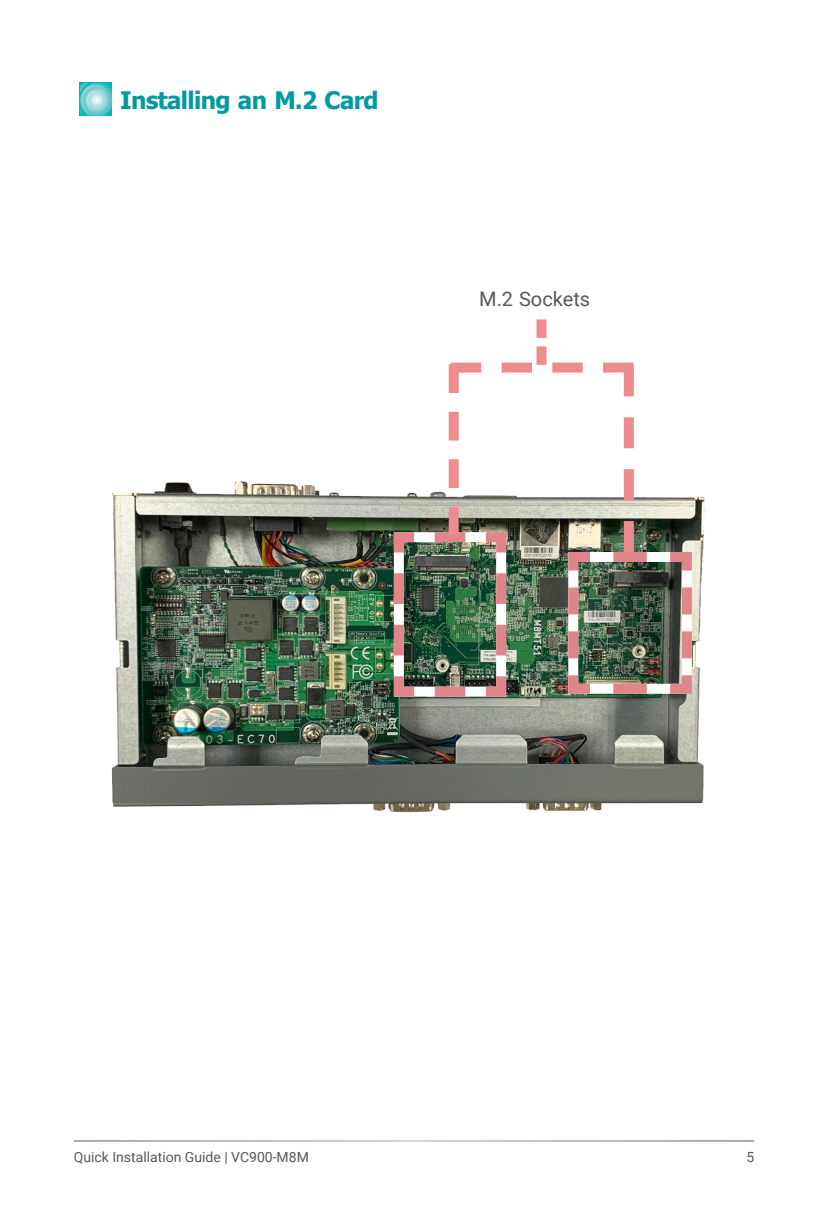
<style>
.page{position:relative;width:828px;height:1225px;background:#fff}
.page>*{position:absolute;margin:0;border:0;box-sizing:border-box;transform-origin:0 0}
.Subheading_1{font:700 24px "Tahoma";letter-spacing:-.025em;color:#009b9e}
.Body_Text{font:20px "Roboto";color:#57585a}
.t1{font:14px "Roboto";color:#57585a}
</style>
<div class="page">
<svg style="left:80px;top:83px;width:32px;height:32px"></svg>
<img style="left:111px;top:481px;width:594px;height:332px">
<img style="left:389px;top:319px;width:308px;height:382px">
<hr style="left:74px;top:1140px;width:680px;height:1px;background:#57585a">
<p class="Subheading_1" style="left:120px;top:83px;width:260px">Installing an M.2 Card</p>
<p class="Body_Text" style="left:479px;top:285px;width:113px">M.2 Sockets</p>
<p class="t1" style="left:74px;top:1147px;width:237px">Quick Installation Guide | VC900-M8M</p>
<p class="t1" style="left:746px;top:1147px;width:9px">5</p>
</div>
